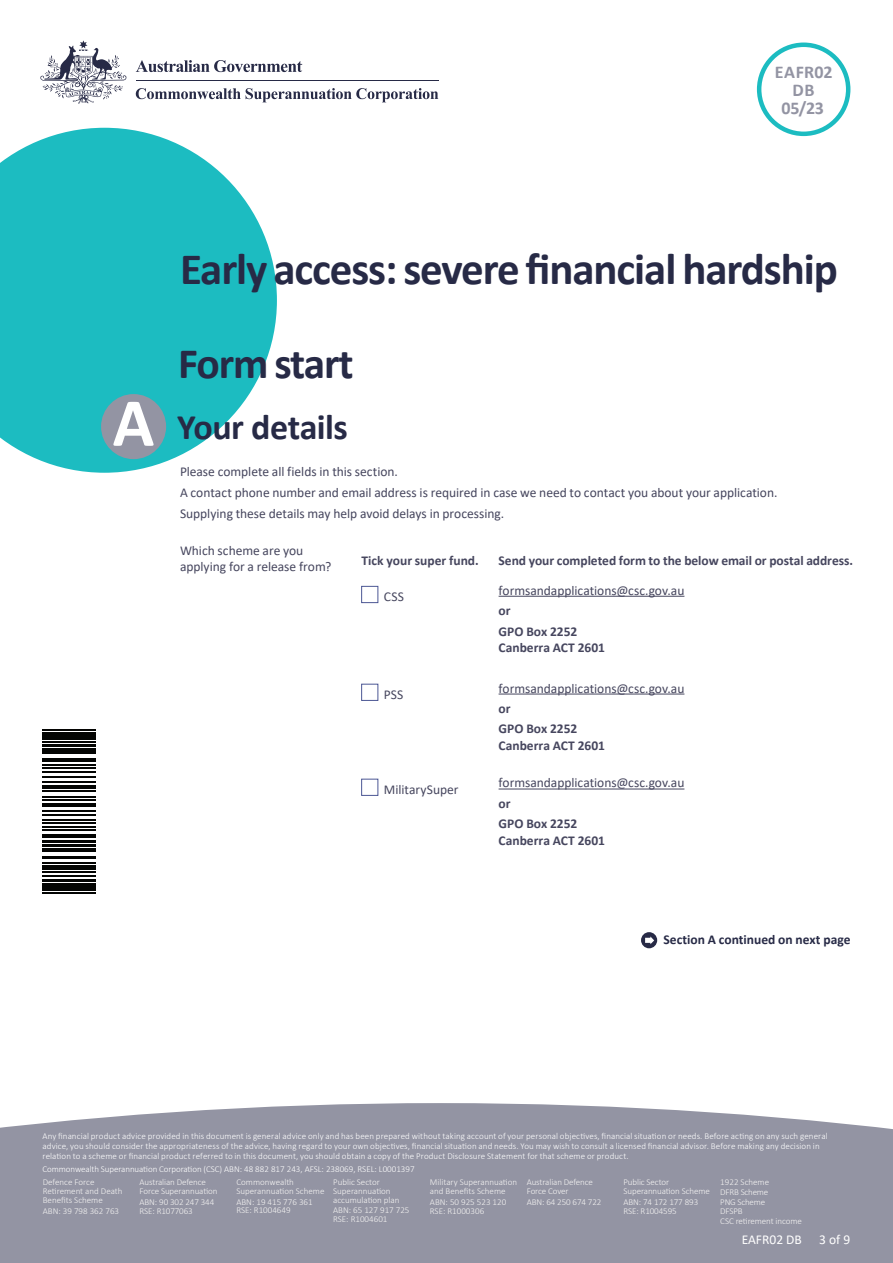
<style>
.page{position:relative;width:893px;height:1263px;background:#fff}
.page>*{position:absolute;margin:0;border:0;box-sizing:border-box;transform-origin:0 0}
._01_H1_Smallest{font:700 45px "Calibri";letter-spacing:-.025em;color:#272a46}
._01_H1_Smallest-2{font:700 43.5px "Calibri";letter-spacing:-.025em;color:#272a46}
._01_Form_Section_hea{font:700 36px "Calibri";letter-spacing:-.015em;color:#272a46}
._03_Code_Date{font:700 18px/18px "Calibri";letter-spacing:.015em;color:#9394a3;text-align:center}
._08_Body_Text{font:13.5px "Calibri";letter-spacing:-.005em;color:#46465e}
._12_Table_Text{font:13.5px "Calibri";letter-spacing:-.005em;color:#46465e}
._12_Table_Text-2{font:700 13.5px/16.2px "Calibri";color:#46465e}
.td-cell_radio{font:700 13.5px "Calibri";letter-spacing:-.005em;color:#46465e}
.td-cell-label{font:13.5px/16.5px "Calibri";color:#46465e}
._02_Form-continuedne{font:700 13.5px "Calibri";color:#272a46}
.td-cell_radio-2{font:13.5px "Calibri";color:#46465e}
.t1{font:13.5px "Calibri";color:#fff}
.t2{font:300 9px/9.8px "Calibri";letter-spacing:.01em;color:#fff}
.t3{font:300 9px/9px "Calibri";letter-spacing:-.01em;color:#f5f4f3}
.t4{font:300 9px "Calibri";letter-spacing:-.01em;color:#fff}
.s1{font-size:69px;color:#fff}
</style>
<div class="page">
<svg style="left:40px;top:40px;width:87px;height:64px"></svg>
<hr style="left:136px;top:80px;width:302px;height:1px;background:#272a46">
<svg style="left:136px;top:88px;width:302px;height:14px"></svg>
<svg style="left:136px;top:60px;width:166px;height:12px"></svg>
<div style="left:0;top:1103px;width:893px;height:160px;background:#9394a3"></div>
<svg style="left:0;top:128px;width:277px;height:345px;fill:#1cbcc1"></svg>
<div style="left:101px;top:394px;width:65px;height:65px;background:#9394a3;border-radius:50%"></div>
<div style="left:361px;top:586px;width:17px;height:17px;border:1px solid #4c5794"></div>
<hr style="left:499px;top:596px;width:185px;height:1px;background:#46465e">
<div style="left:361px;top:684px;width:17px;height:17px;border:1px solid #4c5794"></div>
<hr style="left:499px;top:694px;width:185px;height:1px;background:#46465e">
<div style="left:361px;top:779px;width:17px;height:16px;border:1px solid #4c5794"></div>
<hr style="left:499px;top:788px;width:185px;height:1px;background:#46465e">
<svg style="left:43px;top:737px;width:53px;height:152px"></svg>
<hr style="left:43px;top:892px;width:53px;height:1px;background:#040503">
<hr style="left:43px;top:889px;width:53px;height:2px;background:#040503">
<div style="left:43px;top:883px;width:53px;height:5px;background:#040503"></div>
<hr style="left:43px;top:879px;width:53px;height:3px;background:#040503">
<hr style="left:43px;top:875px;width:53px;height:1px;background:#040503">
<hr style="left:43px;top:871px;width:53px;height:2px;background:#040503">
<hr style="left:43px;top:867px;width:53px;height:3px;background:#040503">
<hr style="left:43px;top:865px;width:53px;height:1px;background:#040503">
<hr style="left:43px;top:862px;width:53px;height:2px;background:#040503">
<hr style="left:43px;top:856px;width:53px;height:2px;background:#040503">
<hr style="left:43px;top:851px;width:53px;height:1px;background:#040503">
<hr style="left:43px;top:848px;width:53px;height:1px;background:#040503">
<hr style="left:43px;top:844px;width:53px;height:3px;background:#040503">
<hr style="left:43px;top:840px;width:53px;height:3px;background:#040503">
<hr style="left:43px;top:836px;width:53px;height:2px;background:#040503">
<hr style="left:43px;top:834px;width:53px;height:1px;background:#040503">
<hr style="left:43px;top:829px;width:53px;height:1px;background:#040503">
<hr style="left:43px;top:826px;width:53px;height:1px;background:#040503">
<hr style="left:43px;top:822px;width:53px;height:2px;background:#040503">
<hr style="left:43px;top:820px;width:53px;height:1px;background:#040503">
<hr style="left:43px;top:815px;width:53px;height:1px;background:#040503">
<hr style="left:43px;top:811px;width:53px;height:1px;background:#040503">
<hr style="left:43px;top:806px;width:53px;height:1px;background:#040503">
<hr style="left:43px;top:803px;width:53px;height:1px;background:#040503">
<hr style="left:43px;top:799px;width:53px;height:1px;background:#040503">
<hr style="left:43px;top:797px;width:53px;height:1px;background:#040503">
<hr style="left:43px;top:790px;width:53px;height:1px;background:#040503">
<hr style="left:43px;top:788px;width:53px;height:1px;background:#040503">
<hr style="left:43px;top:785px;width:53px;height:1px;background:#040503">
<hr style="left:43px;top:781px;width:53px;height:1px;background:#040503">
<hr style="left:43px;top:776px;width:53px;height:1px;background:#040503">
<hr style="left:43px;top:771px;width:53px;height:1px;background:#040503">
<hr style="left:43px;top:767px;width:53px;height:1px;background:#040503">
<hr style="left:43px;top:764px;width:53px;height:2px;background:#040503">
<hr style="left:43px;top:760px;width:53px;height:2px;background:#040503">
<hr style="left:43px;top:758px;width:53px;height:1px;background:#040503">
<hr style="left:43px;top:753px;width:53px;height:1px;background:#040503">
<hr style="left:43px;top:748px;width:53px;height:3px;background:#040503">
<hr style="left:43px;top:744px;width:53px;height:2px;background:#040503">
<hr style="left:43px;top:741px;width:53px;height:1px;background:#040503">
<hr style="left:43px;top:739px;width:53px;height:1px;background:#040503">
<div style="left:43px;top:732px;width:53px;height:5px;background:#040503"></div>
<hr style="left:43px;top:730px;width:53px;height:1px;background:#040503">
<div style="left:641px;top:932px;width:16px;height:16px;background:#272a46;border-radius:50%"></div>
<svg style="left:645px;top:936px;width:9px;height:8px"></svg>
<div style="left:757px;top:43px;width:93px;height:93px;border:4px solid #1cbcc1;border-radius:50%"></div>
<p class="_03_Code_Date" style="left:775px;top:63px;width:59px">EAFR02<br>DB</p>
<p class="_03_Code_Date" style="left:781px;top:99px;width:44px">05/23</p>
<p class="_01_H1_Smallest" style="left:180px;top:237px;width:659px">Early access: severe financial hardship</p>
<p class="_01_H1_Smallest-2" style="left:178px;top:333px;width:177px">Form start</p>
<p class="_01_Form_Section_hea" style="left:113px;top:401px;width:237px"><span class="s1">A</span> Your details</p>
<p class="_08_Body_Text" style="left:180px;top:462px;width:219px">Please complete all fields in this section.</p>
<p class="_08_Body_Text" style="left:180px;top:483px;width:599px">A contact phone number and email address is required in case we need to contact you about your application.</p>
<p class="_08_Body_Text" style="left:180px;top:504px;width:326px">Supplying these details may help avoid delays in processing.</p>
<p class="td-cell-label" style="left:180px;top:542px;width:153px">Which scheme are you applying for a release from?</p>
<p class="td-cell_radio" style="left:361px;top:551px;width:119px">Tick your super fund.</p>
<p class="td-cell_radio" style="left:499px;top:551px;width:356px">Send your completed form to the below email or postal address.</p>
<p class="td-cell_radio-2" style="left:384px;top:587px;width:22px">CSS</p>
<p class="_12_Table_Text" style="left:499px;top:581px;width:187px">formsandapplications@csc.gov.au</p>
<p class="_12_Table_Text-2" style="left:499px;top:602px;width:14px">or</p>
<p class="_12_Table_Text-2" style="left:499px;top:623px;width:108px">GPO Box 2252<br>Canberra ACT 2601</p>
<p class="td-cell_radio-2" style="left:384px;top:685px;width:21px">PSS</p>
<p class="_12_Table_Text" style="left:499px;top:679px;width:187px">formsandapplications@csc.gov.au</p>
<p class="_12_Table_Text-2" style="left:499px;top:700px;width:14px">or</p>
<p class="_12_Table_Text-2" style="left:499px;top:721px;width:108px">GPO Box 2252<br>Canberra ACT 2601</p>
<p class="td-cell_radio-2" style="left:384px;top:780px;width:76px">MilitarySuper</p>
<p class="_12_Table_Text" style="left:499px;top:774px;width:187px">formsandapplications@csc.gov.au</p>
<p class="_12_Table_Text-2" style="left:499px;top:795px;width:14px">or</p>
<p class="_12_Table_Text-2" style="left:499px;top:816px;width:108px">GPO Box 2252<br>Canberra ACT 2601</p>
<p class="_02_Form-continuedne" style="left:663px;top:930px;width:189px">Section A continued on next page</p>
<p class="t2" style="left:43px;top:1131px;width:787px">Any financial product advice provided in this document is general advice only and has been prepared without taking account of your personal objectives, financial situation or needs. Before acting on any such general advice, you should consider the appropriateness of the advice, having regard to your own objectives, financial situation and needs. You may wish to consult a licensed financial advisor. Before making any decision in relation to a scheme or financial product referred to in this document, you should obtain a copy of the Product Disclosure Statement for that scheme or product.</p>
<p class="t4" style="left:43px;top:1163px;width:374px">Commonwealth Superannuation Corporation (CSC) ABN: 48 882 817 243, AFSL: 238069, RSEL: L0001397</p>
<p class="t3" style="left:43px;top:1177px;width:81px">Defence Force<br>Retirement and Death<br>Benefits Scheme</p>
<p class="t3" style="left:43px;top:1207px;width:78px">ABN: 39 798 362 763</p>
<p class="t3" style="left:140px;top:1177px;width:79px">Australian Defence<br>Force Superannuation</p>
<p class="t3" style="left:140px;top:1198px;width:76px">ABN: 90 302 247 344<br>RSE: R1077063</p>
<p class="t3" style="left:527px;top:1177px;width:68px">Australian Defence<br>Force Cover</p>
<p class="t3" style="left:527px;top:1198px;width:76px">ABN: 64 250 674 722</p>
<p class="t3" style="left:236px;top:1178px;width:90px">Commonwealth<br>Superannuation Scheme</p>
<p class="t3" style="left:236px;top:1197px;width:78px">ABN: 19 415 776 361<br>RSE: R1004649</p>
<p class="t3" style="left:333px;top:1178px;width:68px">Public Sector<br>Superannuation accumulation plan</p>
<p class="t3" style="left:333px;top:1206px;width:78px">ABN: 65 127 917 725<br>RSE: R1004601</p>
<p class="t3" style="left:430px;top:1177px;width:89px">Military Superannuation and Benefits Scheme</p>
<p class="t3" style="left:430px;top:1197px;width:78px">ABN: 50 925 523 120<br>RSE: R1000306</p>
<p class="t3" style="left:623px;top:1177px;width:88px">Public Sector<br>Superannuation Scheme</p>
<p class="t3" style="left:623px;top:1198px;width:76px">ABN: 74 172 177 893<br>RSE: R1004595</p>
<p class="t3" style="left:720px;top:1177px;width:83px;line-height:9.8px">1922 Scheme<br>DFRB Scheme<br>PNG Scheme<br>DFSPB<br>CSC retirement income</p>
<h3 class="t1" style="left:742px;top:1230px;width:62px">EAFR02 DB</h3>
<h3 class="t1" style="left:819px;top:1230px;width:33px">3 of 9</h3>
</div>
